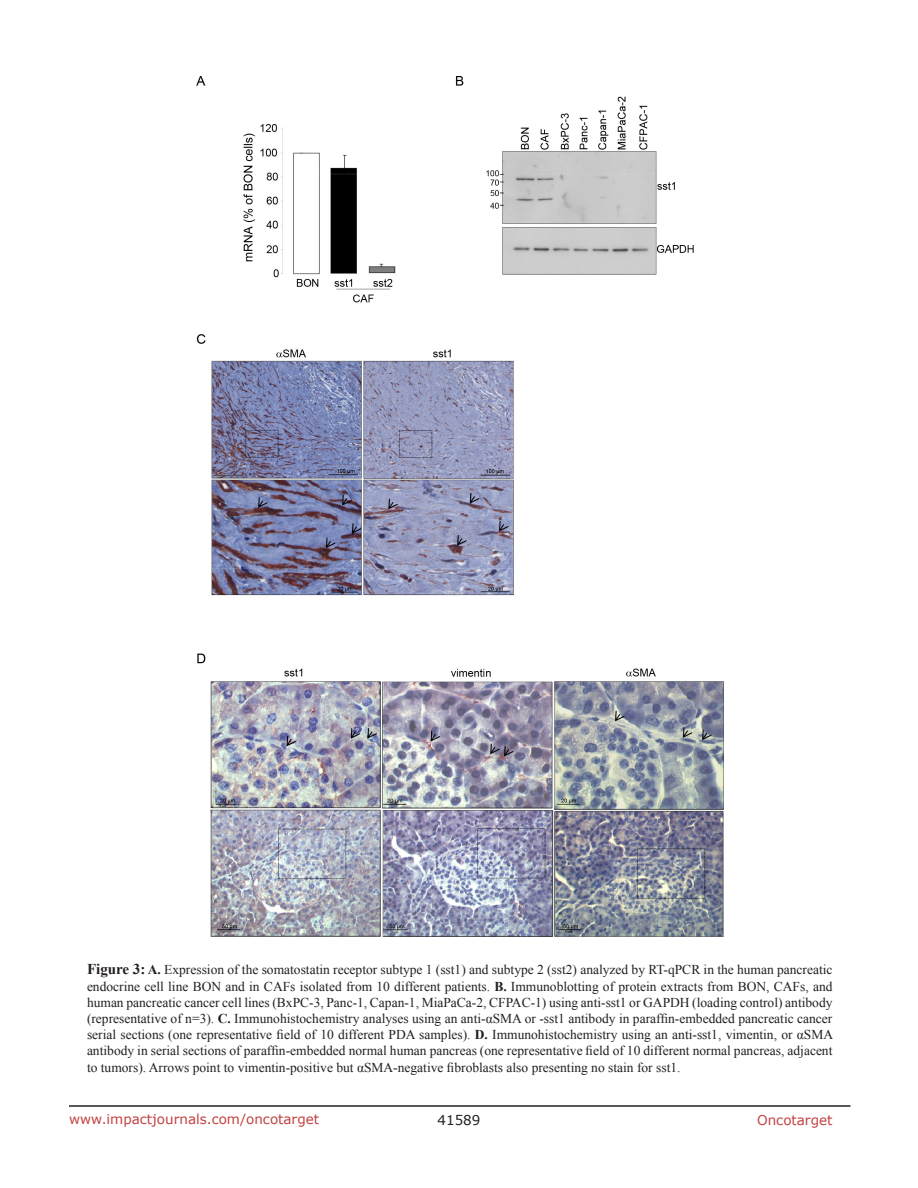
<style>
.page{position:relative;width:918px;height:1188px;background:#fff}
.page>*{position:absolute;margin:0;border:0;box-sizing:border-box;transform-origin:0 0}
.figuretext{font:13.5px/16.2px "Times New Roman";color:#231f20;text-align:justify}
.t1{font:13.5px "Verdana";color:#c24141}
.t2{font:13.5px "Verdana";color:#231f20}
.s1{font-weight:700;font-size:15px}
.s2{font-weight:700}
</style>
<div class="page">
<hr style="left:69px;top:1105px;width:781px;height:2px;background:#231f20">
<img style="left:196px;top:77px;width:527px;height:860px">
<p class="figuretext" style="left:87px;top:962px;width:748px"><span class="s1">Figure 3:</span> <span class="s2">A.</span> Expression of the somatostatin receptor subtype 1 (sst1) and subtype 2 (sst2) analyzed by RT-qPCR in the human pancreatic endocrine cell line BON and in CAFs isolated from 10 different patients. <span class="s2">B.</span> Immunoblotting of protein extracts from BON, CAFs, and human pancreatic cancer cell lines (BxPC-3, Panc-1, Capan-1, MiaPaCa-2, CFPAC-1) using anti-sst1 or GAPDH (loading control) antibody (representative of n=3). <span class="s2">C.</span> Immunohistochemistry analyses using an anti-αSMA or -sst1 antibody in paraffin-embedded pancreatic cancer serial sections (one representative field of 10 different PDA samples). <span class="s2">D.</span> Immunohistochemistry using an anti-sst1, vimentin, or αSMA antibody in serial sections of paraffin-embedded normal human pancreas (one representative field of 10 different normal pancreas, adjacent to tumors). Arrows point to vimentin-positive but αSMA-negative fibroblasts also presenting no stain for sst1.</p>
<p class="t1" style="left:69px;top:1110px;width:252px">www.impactjournals.com/oncotarget</p>
<p class="t2" style="left:438px;top:1111px;width:44px">41589</p>
<p class="t1" style="left:757px;top:1111px;width:77px">Oncotarget</p>
</div>
